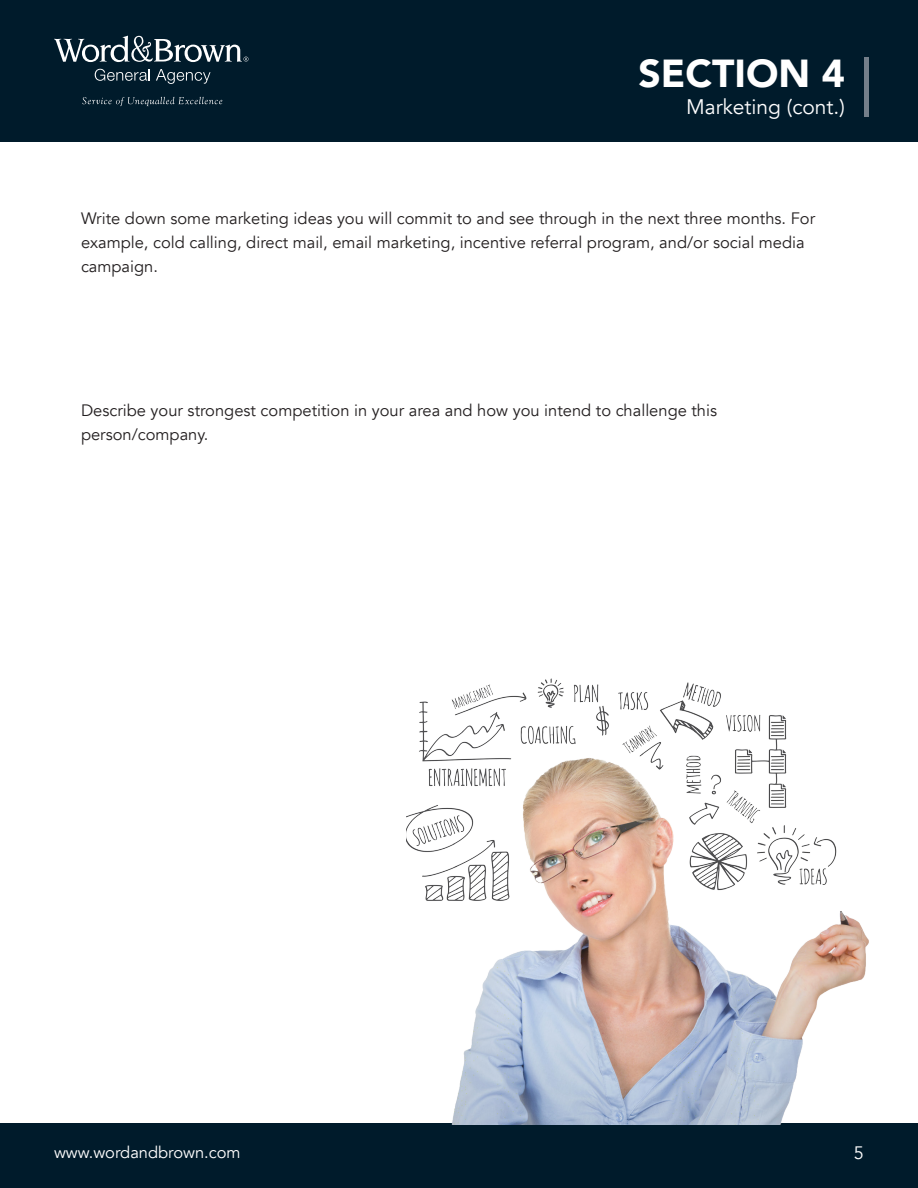
<style>
.page{position:relative;width:918px;height:1188px;background:#fff}
.page>*{position:absolute;margin:0;border:0;box-sizing:border-box;transform-origin:0 0}
.t1{font:900 39px "Avenir";color:#fff}
.t2{font:21px "Avenir";color:#fff}
.t3{font:18px "Avenir";color:#fff}
.Plain_Paragraph_Firs{font:16.5px/24px "Avenir";color:#231f20}
.t4{font:16.5px "Avenir";color:#fff}
</style>
<div class="page">
<div style="left:0;top:1124px;width:918px;height:64px;background:#001b2b"></div>
<div style="left:0;top:0;width:918px;height:142px;background:#001b2b"></div>
<hr style="left:864px;top:57px;width:4px;height:60px;background:#747f8a">
<svg style="left:95px;top:69px;width:55px;height:12px"></svg>
<svg style="left:156px;top:69px;width:55px;height:15px"></svg>
<svg style="left:82px;top:97px;width:140px;height:9px"></svg>
<svg style="left:54px;top:36px;width:195px;height:26px"></svg>
<img style="left:406px;top:678px;width:512px;height:447px">
<p class="t1" style="left:638px;top:40px;width:208px">SECTION 4</p>
<p class="t2" style="left:686px;top:94px;width:160px">Marketing (cont.)</p>
<p class="Plain_Paragraph_Firs" style="left:81px;top:207px;width:736px">Write down some marketing ideas you will commit to and see through in the next three months. For example, cold calling, direct mail, email marketing, incentive referral program, and/or social media campaign.</p>
<p class="Plain_Paragraph_Firs" style="left:81px;top:399px;width:638px">Describe your strongest competition in your area and how you intend to challenge this</p>
<p class="Plain_Paragraph_Firs" style="left:81px;top:423px;width:129px">person/company.</p>
<p class="t4" style="left:54px;top:1143px;width:188px">www.wordandbrown.com</p>
<p class="t3" style="left:854px;top:1142px;width:12px">5</p>
</div>
